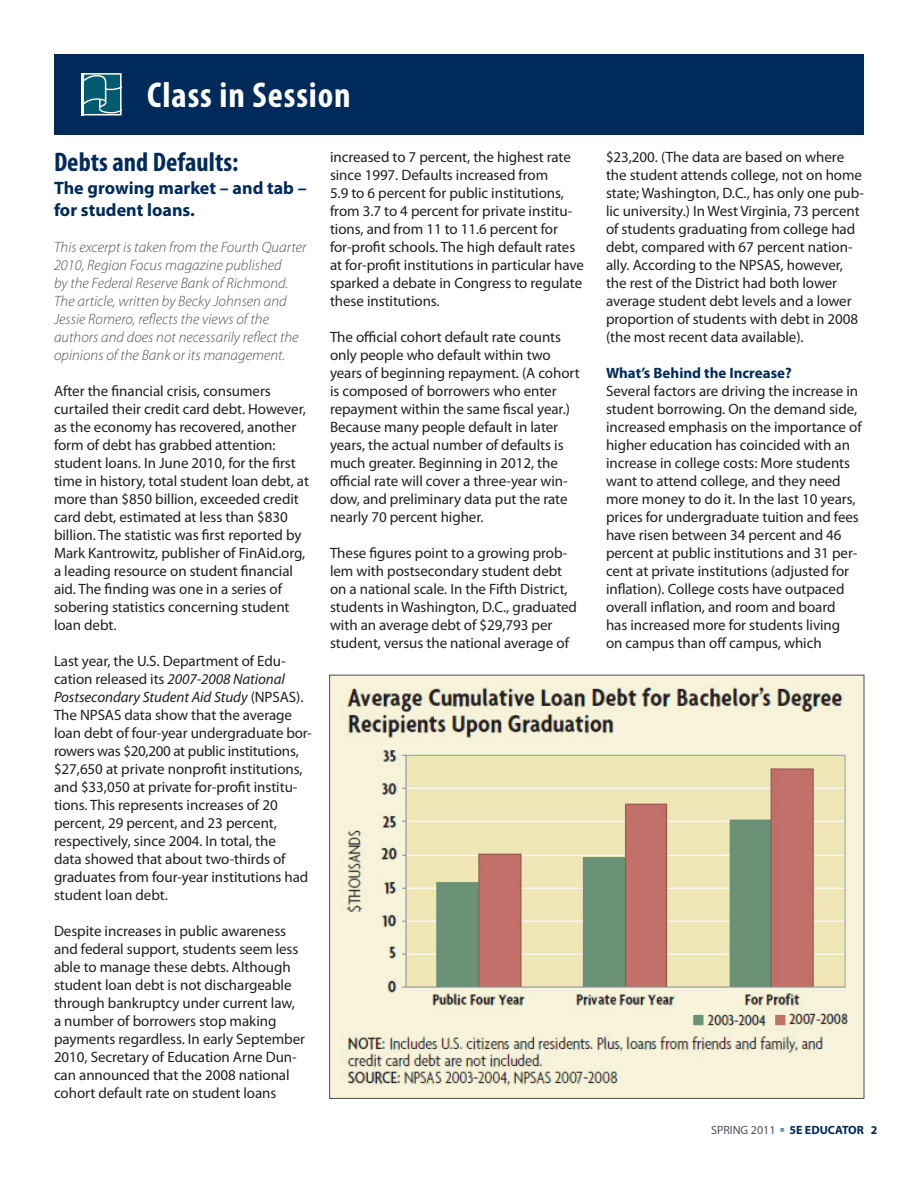
<style>
.page{position:relative;width:918px;height:1188px;background:#fff}
.page>*{position:absolute;margin:0;border:0;box-sizing:border-box;transform-origin:0 0}
.t1{font:700 condensed 36px "Myriad Pro";letter-spacing:.025em;color:#fff}
.t2{font:700 condensed 27px "Myriad Pro";color:#002a5a}
.t3{font:700 18px/22.5px "Myriad Pro";color:#002a5a}
.body_text{font:15px/18px "Myriad Pro";letter-spacing:-.005em;color:#231f20}
.body_text-2{font:italic 300 15px/18px "Myriad Pro";color:#4c5159}
.body_text-3{font:700 15px "Myriad Pro";color:#002a5a}
.t4{font:12px "Myriad Pro";color:#4c5159}
.t5{font:700 12px "Myriad Pro";color:#002a5a}
.s1{font-style:italic}
.s2{font-weight:700;color:#002a5a}
</style>
<div class="page">
<div style="left:54px;top:54px;width:810px;height:80px;background:#002a5a"></div>
<img style="left:331px;top:677px;width:531px;height:420px">
<svg style="left:81px;top:73px;width:41px;height:43px"></svg>
<p class="t1" style="left:147px;top:75px;width:205px">Class in Session</p>
<p class="t2" style="left:54px;top:148px;width:186px">Debts and Defaults:</p>
<p class="t3" style="left:54px;top:177px;width:254px">The growing market – and tab – for student loans.</p>
<p class="body_text-2" style="left:54px;top:239px;width:254px">This excerpt is taken from the Fourth Quarter<br>2010, Region Focus magazine published<br>by the Federal Reserve Bank of Richmond.</p>
<p class="body_text-2" style="left:54px;top:293px;width:246px">The article, written by Becky Johnsen and Jessie Romero, reflects the views of the authors and does not necessarily reflect the opinions of the Bank or its management.</p>
<p class="body_text" style="left:54px;top:383px;width:257px">After the financial crisis, consumers curtailed their credit card debt. However, as the economy has recovered, another form of debt has grabbed attention: student loans. In June 2010, for the first time in history, total student loan debt, at more than $850 billion, exceeded credit card debt, estimated at less than $830 billion. The statistic was first reported by Mark Kantrowitz, publisher of FinAid.org, a leading resource on student financial aid. The finding was one in a series of sobering statistics concerning student loan debt.</p>
<p class="body_text" style="left:54px;top:653px;width:259px">Last year, the U.S. Department of Edu&shy;cation released its <span class="s1">2007-2008 National Postsecondary Student Aid Study</span> (NPSAS).<br>The NPSAS data show that the average loan debt of four-year undergraduate bor&shy;rowers was $20,200 at public institutions, $27,650 at private nonprofit institutions, and $33,050 at private for-profit institu&shy;tions. This represents increases of 20 percent, 29 percent, and 23 percent, respectively, since 2004. In total, the<br>data showed that about two-thirds of graduates from four-year institutions had student loan debt.</p>
<p class="body_text" style="left:54px;top:923px;width:253px">Despite increases in public awareness and federal support, students seem less able to manage these debts. Although student loan debt is not dischargeable through bankruptcy under current law, a number of borrowers stop making payments regardless. In early September 2010, Secretary of Education Arne Dun&shy;can announced that the 2008 national cohort default rate on student loans</p>
<p class="body_text" style="left:330px;top:149px;width:256px">increased to 7 percent, the highest rate since 1997. Defaults increased from<br>5.9 to 6 percent for public institutions, from 3.7 to 4 percent for private institu&shy;tions, and from 11 to 11.6 percent for for-profit schools. The high default rates at for-profit institutions in particular have sparked a debate in Congress to regulate these institutions.</p>
<p class="body_text" style="left:330px;top:329px;width:251px">The official cohort default rate counts only people who default within two years of beginning repayment. (A cohort is composed of borrowers who enter repayment within the same fiscal year.)<br>Because many people default in later years, the actual number of defaults is much greater. Beginning in 2012, the official rate will cover a three-year win&shy;dow, and preliminary data put the rate nearly 70 percent higher.</p>
<p class="body_text" style="left:330px;top:545px;width:249px">These figures point to a growing prob&shy;lem with postsecondary student debt on a national scale. In the Fifth District, students in Washington, D.C., graduated with an average debt of $29,793 per student, versus the national average of</p>
<p class="body_text" style="left:606px;top:149px;width:260px">$23,200. (The data are based on where the student attends college, not on home state; Washington, D.C., has only one pub&shy;lic university.) In West Virginia, 73 percent</p>
<p class="body_text" style="left:606px;top:221px;width:254px">of students graduating from college had debt, compared with 67 percent nation&shy;ally. According to the NPSAS, however, the rest of the District had both lower average student debt levels and a lower proportion of students with debt in 2008 (the most recent data available).</p>
<p class="body_text-3" style="left:606px;top:365px;width:187px">What’s Behind the Increase?</p>
<p class="body_text" style="left:606px;top:383px;width:257px">Several factors are driving the increase in student borrowing. On the demand side, increased emphasis on the importance of higher education has coincided with an increase in college costs: More students want to attend college, and they need more money to do it. In the last 10 years, prices for undergraduate tuition and fees have risen between 34 percent and 46 percent at public institutions and 31 per&shy;cent at private institutions (adjusted for inflation). College costs have outpaced overall inflation, and room and board<br>has increased more for students living<br>on campus than off campus, which</p>
<p class="t4" style="left:711px;top:1123px;width:154px">SPRING 2011 <span class="s2">5E EDUCATOR</span></p>
<p class="t5" style="left:871px;top:1123px;width:8px">2</p>
</div>
